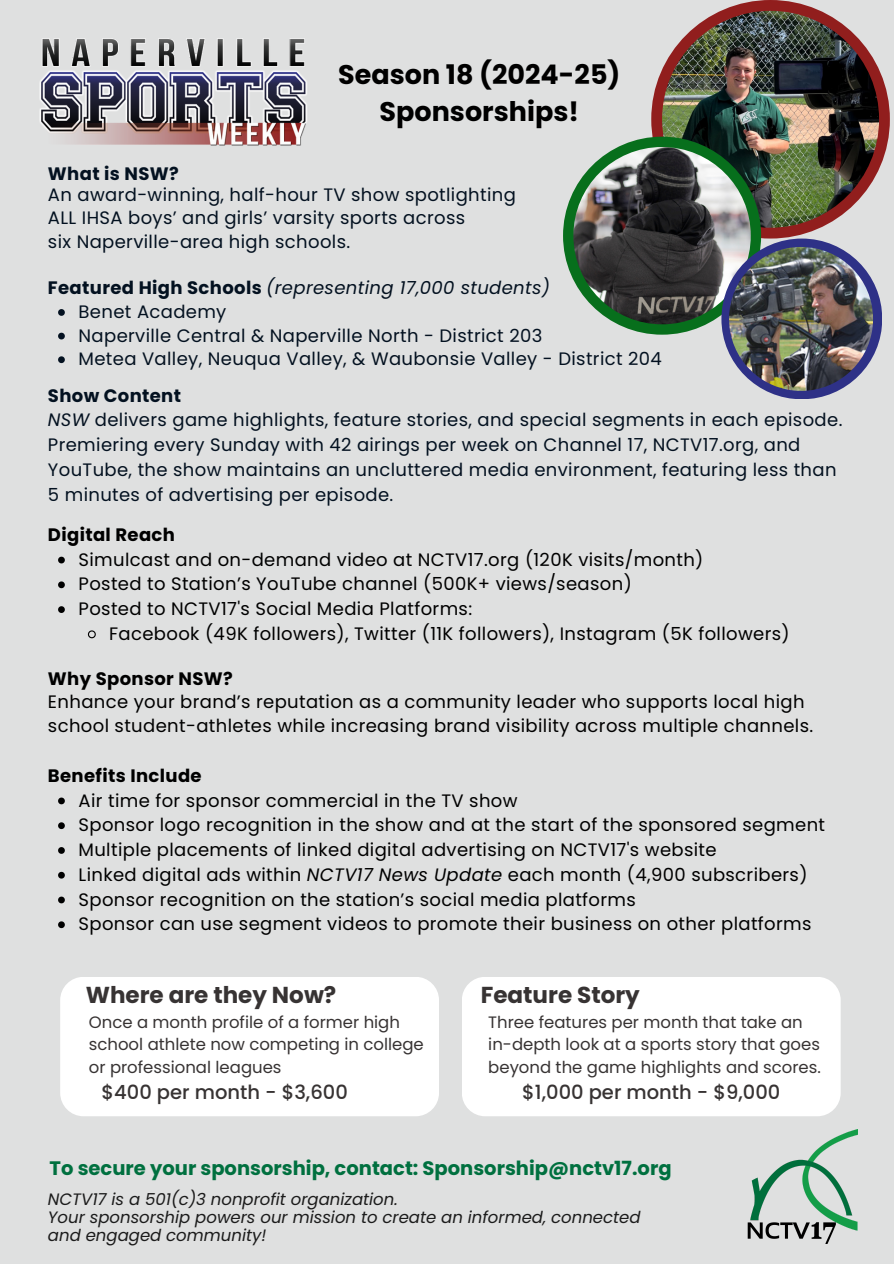
<style>
.page{position:relative;width:894px;height:1264px;background:#fff}
.page>*{position:absolute;margin:0;border:0;box-sizing:border-box;transform-origin:0 0}
.t1{font:700 27px/37.2px "Poppins";color:#000;text-align:center}
.t2{font:700 23.1px "Poppins";color:#373333}
.t3{font:700 19.5px "Poppins";color:#00703f}
.t4{font:500 19.5px "Poppins";color:#373333}
.t5{font:18px/22.5px "Poppins";letter-spacing:.02em;color:#000}
.t6{font:18px/24.8px "Poppins";letter-spacing:.02em;color:#031120}
.t7{font:italic 18px "Poppins";letter-spacing:.02em;color:#031120}
.t8{font:700 18px "Poppins";letter-spacing:.02em;color:#000}
.t9{font:16.5px/22.5px "Poppins";color:#373333}
.t10{font:italic 16.5px "Poppins";color:#1b1b1b}
.s1{font-weight:700}
.s2{font-weight:700;font-style:normal}
.s3{font-style:italic}
</style>
<div class="page">
<div style="left:0;top:0;width:893px;height:1263px;background:#dfe0e0"></div>
<div style="left:651px;top:0;width:238px;height:238px;background:#911e1d;border-radius:50%"></div>
<img style="left:662px;top:11px;width:216px;height:217px;border-radius:50%">
<div style="left:563px;top:137px;width:197px;height:198px;background:#076f1c;border-radius:50%"></div>
<img style="left:573px;top:147px;width:177px;height:177px;border-radius:50%">
<div style="left:721px;top:238px;width:160px;height:161px;background:#2e3187;border-radius:50%"></div>
<img style="left:728px;top:247px;width:144px;height:144px;border-radius:50%">
<img style="left:39px;top:38px;width:268px;height:108px">
<div style="left:60px;top:976px;width:379px;height:140px;background:#fff;border-radius:23px"></div>
<svg style="left:58px;top:309px;width:7px;height:7px"></svg>
<svg style="left:58px;top:333px;width:7px;height:6px"></svg>
<svg style="left:58px;top:356px;width:7px;height:7px"></svg>
<svg style="left:58px;top:556px;width:7px;height:7px"></svg>
<svg style="left:58px;top:581px;width:7px;height:7px"></svg>
<svg style="left:58px;top:606px;width:7px;height:7px"></svg>
<svg style="left:87px;top:630px;width:9px;height:9px"></svg>
<svg style="left:58px;top:797px;width:7px;height:7px"></svg>
<svg style="left:58px;top:822px;width:7px;height:7px"></svg>
<svg style="left:58px;top:847px;width:7px;height:6px"></svg>
<svg style="left:58px;top:871px;width:7px;height:7px"></svg>
<svg style="left:58px;top:896px;width:7px;height:7px"></svg>
<svg style="left:58px;top:921px;width:7px;height:7px"></svg>
<div style="left:461px;top:976px;width:379px;height:140px;background:#fff;border-radius:23px"></div>
<img style="left:747px;top:1129px;width:110px;height:114px">
<h4 class="t1" style="left:338px;top:55px;width:284px">Season 18 (2024-25)<br>Sponsorships!</h4>
<h3 class="t6" style="left:48px;top:162px;width:469px;line-height:21.9px"><span class="s1">What is NSW?<br></span>An award-winning, half-hour TV show spotlighting<br>ALL IHSA boys’ and girls’ varsity sports across</h3>
<h3 class="t6" style="left:48px;top:229px;width:304px">six Naperville-area high schools.</h3>
<p class="t7" style="left:48px;top:275px;width:503px"><span class="s2">Featured High Schools</span> (representing 17,000 students)</p>
<p class="t6" style="left:79px;top:299px;width:149px">Benet Academy</p>
<p class="t6" style="left:79px;top:323px;width:465px">Naperville Central &amp; Naperville North - District 203</p>
<p class="t6" style="left:79px;top:346px;width:584px">Metea Valley, Neuqua Valley, &amp; Waubonsie Valley - District 204</p>
<h3 class="t6" style="left:48px;top:383px;width:795px"><span class="s1">Show Content<br></span><span class="s3">NSW</span> delivers game highlights, feature stories, and special segments in each episode.<br>Premiering every Sunday with 42 airings per week on Channel 17, NCTV17.org, and YouTube, the show maintains an uncluttered media environment, featuring less than 5 minutes of advertising per episode.</h3>
<h3 class="t8" style="left:48px;top:522px;width:128px">Digital Reach</h3>
<p class="t5" style="left:79px;top:548px;width:626px">Simulcast and on-demand video at NCTV17.org (120K visits/month)</p>
<p class="t5" style="left:79px;top:573px;width:554px">Posted to Station’s YouTube channel (500K+ views/season)</p>
<p class="t5" style="left:79px;top:597px;width:395px">Posted to NCTV17's Social Media Platforms:</p>
<p class="t5" style="left:109px;top:622px;width:681px">Facebook (49K followers), Twitter (11K followers), Instagram (5K followers)</p>
<p class="t5" style="left:48px;top:667px;width:758px"><span class="s1">Why Sponsor NSW?<br></span>Enhance your brand’s reputation as a community leader who supports local high</p>
<p class="t5" style="left:48px;top:714px;width:766px">school student-athletes while increasing brand visibility across multiple channels.</p>
<p class="t8" style="left:48px;top:763px;width:155px">Benefits Include</p>
<h2 class="t5" style="left:79px;top:789px;width:440px">Air time for sponsor commercial in the TV show</h2>
<p class="t5" style="left:79px;top:813px;width:747px">Sponsor logo recognition in the show and at the start of the sponsored segment</p>
<h3 class="t5" style="left:79px;top:838px;width:639px">Multiple placements of linked digital advertising on NCTV17's website</h3>
<h2 class="t5" style="left:79px;top:863px;width:730px">Linked digital ads within <span class="s3">NCTV17 News Update</span> each month (4,900 subscribers)</h2>
<p class="t5" style="left:79px;top:888px;width:558px">Sponsor recognition on the station’s social media platforms</p>
<p class="t5" style="left:79px;top:912px;width:734px">Sponsor can use segment videos to promote their business on other platforms</p>
<p class="t2" style="left:86px;top:978px;width:252px">Where are they Now?</p>
<p class="t9" style="left:89px;top:1010px;width:336px">Once a month profile of a former high school athlete now competing in college or professional leagues</p>
<h4 class="t4" style="left:102px;top:1078px;width:248px">$400 per month - $3,600</h4>
<p class="t2" style="left:480px;top:978px;width:160px">Feature Story</p>
<p class="t9" style="left:488px;top:1010px;width:316px">Three features per month that take an</p>
<p class="t9" style="left:488px;top:1033px;width:334px">in-depth look at a sports story that goes beyond the game highlights and scores.</p>
<p class="t4" style="left:522px;top:1078px;width:259px">$1,000 per month - $9,000</p>
<h4 class="t3" style="left:50px;top:1154px;width:623px">To secure your sponsorship, contact: Sponsorship@nctv17.org</h4>
<p class="t10" style="left:48px;top:1187px;width:351px">NCTV17 is a 501(c)3 nonprofit organization.</p>
<p class="t10" style="left:48px;top:1205px;width:594px">Your sponsorship powers our mission to create an informed, connected</p>
<h4 class="t10" style="left:48px;top:1223px;width:220px">and engaged community!</h4>
</div>
